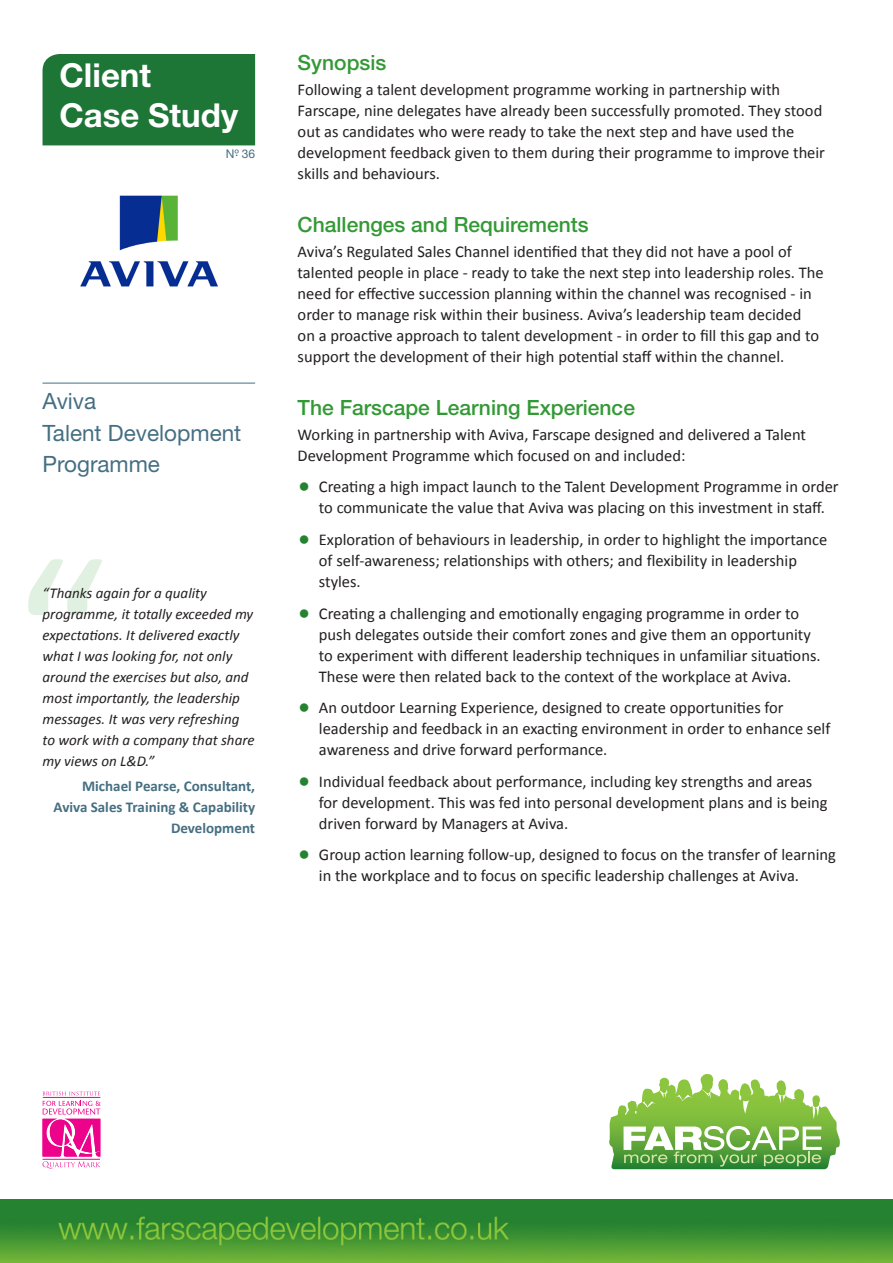
<style>
.page{position:relative;width:893px;height:1263px;background:#fff}
.page>*{position:absolute;margin:0;border:0;box-sizing:border-box;transform-origin:0 0}
.t1{font:700 33px "Helvetica Neue LT Std";color:#fff}
.Client_Name{font:22.5px/31.5px "Helvetica Neue LT Std";color:#456f82}
.subhead{font:500 21px "Helvetica Neue LT Std";color:#339935}
.bullet_list{font:16.5px/21px "Calibri";color:#231f20}
.body{font:16.5px/21px "Calibri";color:#231f20}
.testimonial{font:italic 15px/21px "Calibri";color:#231f20}
.testimonial_attribut{font:700 15px/21px "Calibri";color:#456f82;text-align:right}
.Client_Name-2{font:12px "Helvetica Neue LT Std";color:#456f82}
.s1{font-size:27px;color:#258231}
</style>
<div class="page">
<img style="left:0;top:1199px;width:893px;height:64px">
<svg style="left:609px;top:1074px;width:226px;height:95px"></svg>
<div style="left:43px;top:54px;width:212px;height:91px;background:#1d7635"></div>
<img style="left:80px;top:195px;width:138px;height:92px">
<svg style="left:43px;top:1091px;width:57px;height:4px"></svg>
<hr style="left:43px;top:1097px;width:57px;height:1px;background:#ed028c">
<svg style="left:43px;top:1101px;width:58px;height:68px"></svg>
<hr style="left:43px;top:383px;width:212px;height:1px;background:#456f82">
<svg style="left:28px;top:559px;width:74px;height:56px"></svg>
<p class="t1" style="left:60px;top:55px;width:93px">Client</p>
<p class="t1" style="left:60px;top:95px;width:180px">Case Study</p>
<p class="Client_Name-2" style="left:226px;top:146px;width:31px">Nº. 36</p>
<p class="Client_Name" style="left:43px;top:385px;width:200px">Aviva<br>Talent Development<br>Programme</p>
<p class="testimonial" style="left:43px;top:582px;width:214px">“Thanks again for a quality programme, it totally exceeded my expectations. It delivered exactly what I was looking for, not only around the exercises but also, and most importantly, the leadership messages. It was very refreshing to work with a company that share my views on L&amp;D.”</p>
<p class="testimonial_attribut" style="left:54px;top:776px;width:203px">Michael Pearse, Consultant,<br>Aviva Sales Training &amp; Capability<br>Development</p>
<p class="subhead" style="left:298px;top:50px;width:90px">Synopsis</p>
<p class="body" style="left:298px;top:79px;width:529px">Following a talent development programme working in partnership with Farscape, nine delegates have already been successfully promoted. They stood out as candidates who were ready to take the next step and have used the development feedback given to them during their programme to improve their skills and behaviours.</p>
<p class="subhead" style="left:298px;top:212px;width:292px">Challenges and Requirements</p>
<p class="body" style="left:298px;top:241px;width:527px">Aviva’s Regulated Sales Channel identified that they did not have a pool of talented people in place - ready to take the next step into leadership roles. The need for effective succession planning within the channel was recognised - in order to manage risk within their business. Aviva’s leadership team decided<br>on a proactive approach to talent development - in order to fill this gap and to support the development of their high potential staff within the channel.</p>
<p class="subhead" style="left:298px;top:395px;width:339px">The Farscape Learning Experience</p>
<p class="body" style="left:298px;top:424px;width:510px">Working in partnership with Aviva, Farscape designed and delivered a Talent<br>Development Programme which focused on and included:</p>
<p class="bullet_list" style="left:298px;top:477px;width:542px;text-align:center"><span class="s1">•</span> Creating a high impact launch to the Talent Development Programme in order to communicate the value that Aviva was placing on this investment in staff.</p>
<p class="bullet_list" style="left:319px;top:529px;width:510px;text-indent:-21px"><span class="s1">•</span> Exploration of behaviours in leadership, in order to highlight the importance of self-awareness; relationships with others; and flexibility in leadership styles.</p>
<p class="bullet_list" style="left:319px;top:603px;width:503px;text-indent:-21px"><span class="s1">•</span> Creating a challenging and emotionally engaging programme in order to push delegates outside their comfort zones and give them an opportunity to experiment with different leadership techniques in unfamiliar situations.<br>These were then related back to the context of the workplace at Aviva.</p>
<p class="bullet_list" style="left:319px;top:697px;width:513px;text-indent:-21px"><span class="s1">•</span> An outdoor Learning Experience, designed to create opportunities for leadership and feedback in an exacting environment in order to enhance self awareness and drive forward performance.</p>
<p class="bullet_list" style="left:319px;top:771px;width:510px;text-indent:-21px"><span class="s1">•</span> Individual feedback about performance, including key strengths and areas for development. This was fed into personal development plans and is being driven forward by Managers at Aviva.</p>
<p class="bullet_list" style="left:319px;top:844px;width:518px;text-indent:-21px"><span class="s1">•</span> Group action learning follow-up, designed to focus on the transfer of learning in the workplace and to focus on specific leadership challenges at Aviva.</p>
</div>
